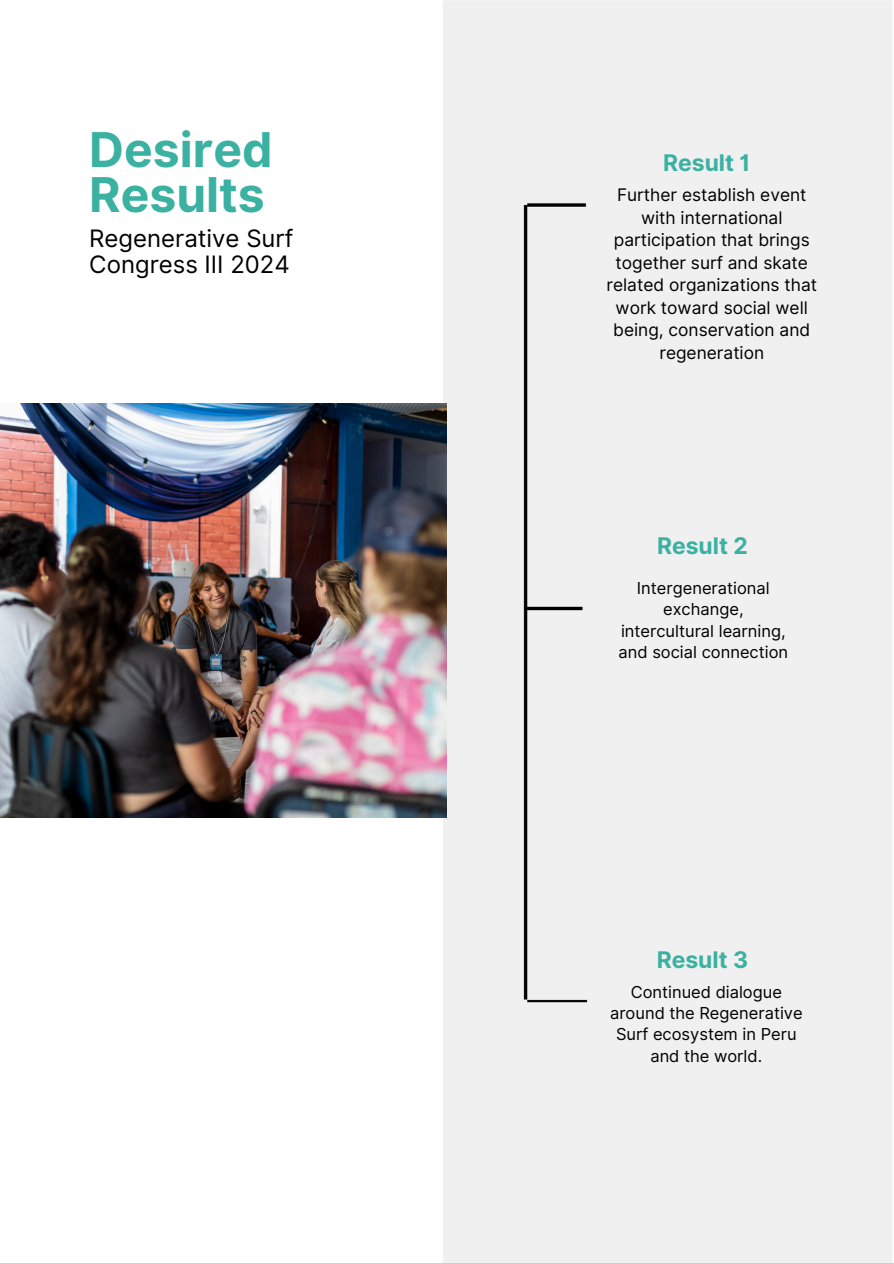
<style>
.page{position:relative;width:894px;height:1264px;background:#fff}
.page>*{position:absolute;margin:0;border:0;box-sizing:border-box;transform-origin:0 0}
.t1{font:700 48px/45px "Inter";color:#3bb1a2}
.t2{font:24px/25.8px "Inter";color:#000}
.t3{font:700 22.95px "Inter";color:#3bb1a2}
.t4{font:17.25px/22.5px "Inter";color:#000;text-align:center}
.t5{font:16.5px/21.3px "Inter";color:#000;text-align:center}
</style>
<div class="page">
<img style="left:0;top:0;width:892px;height:1263px">
<img style="left:0;top:403px;width:447px;height:414px">
<h2 class="t1" style="left:89px;top:127px;width:185px">Desired<br>Results</h2>
<p class="t2" style="left:89px;top:226px;width:205px">Regenerative Surf<br>Congress III 2024</p>
<h2 class="t3" style="left:663px;top:149px;width:89px">Result 1</h2>
<p class="t4" style="left:606px;top:184px;width:212px">Further establish event with international participation that brings together surf and skate related organizations that work toward social well being, conservation and regeneration</p>
<p class="t3" style="left:656px;top:532px;width:92px">Result 2</p>
<p class="t5" style="left:618px;top:577px;width:171px">Intergenerational exchange, intercultural learning, and social connection</p>
<h3 class="t3" style="left:656px;top:946px;width:93px">Result 3</h3>
<h2 class="t5" style="left:610px;top:980px;width:194px">Continued dialogue around the Regenerative<br>Surf ecosystem in Peru and the world.</h2>
</div>
